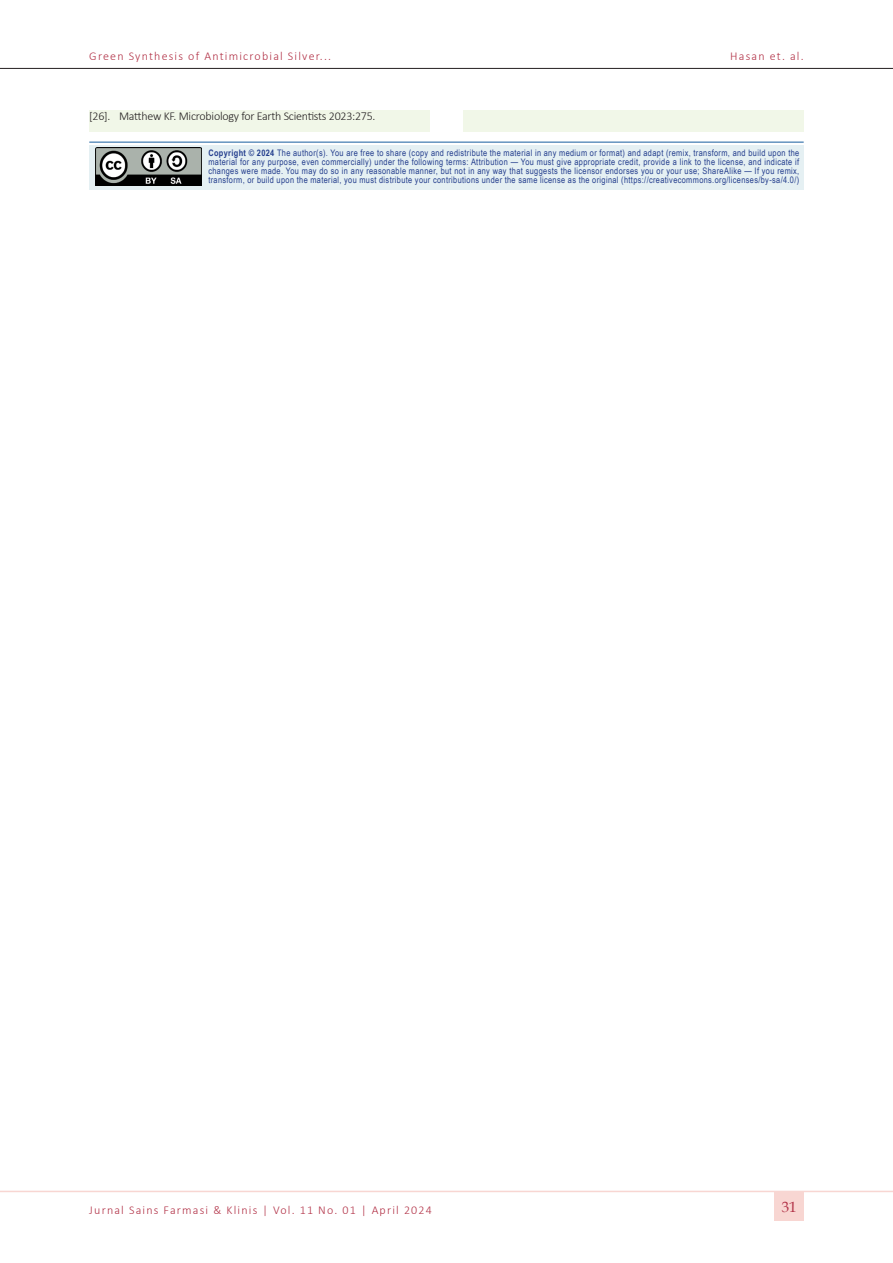
<style>
.page{position:relative;width:893px;height:1263px;background:#fff}
.page>*{position:absolute;margin:0;border:0;box-sizing:border-box;transform-origin:0 0}
.t1{font:15px "Book Antiqua";color:#b23247}
.t2{font:300 12px "Calibri";letter-spacing:.1em;color:#b23247}
.t3{font:300 12px "Calibri";letter-spacing:-.02em;color:#231f20}
.t4{font:9px/9px "Arial Narrow";letter-spacing:.04em;color:#253f8e;text-align:justify}
.s1{font-weight:700}
</style>
<div class="page">
<hr style="left:0;top:68px;width:893px;height:1px;background:#231f20">
<hr style="left:0;top:1191px;width:893px;height:1px;background:#f8d6d2">
<div style="left:774px;top:1191px;width:30px;height:30px;background:#f8d6d2"></div>
<div style="left:89px;top:145px;width:715px;height:44px;background:#e5f0f3"></div>
<hr style="left:89px;top:142px;width:715px;height:1px;background:#175d9e">
<img style="left:96px;top:148px;width:106px;height:37px">
<div style="left:89px;top:111px;width:340px;height:21px;background:#f1f7e8"></div>
<div style="left:463px;top:111px;width:341px;height:21px;background:#f1f7e8"></div>
<h2 class="t2" style="left:89px;top:49px;width:243px">Green Synthesis of Antimicrobial Silver...</h2>
<h2 class="t2" style="left:730px;top:49px;width:75px">Hasan et. al.</h2>
<p class="t3" style="left:89px;top:108px;width:288px">[26]. Matthew KF. Microbiology for Earth Scientists 2023:275.</p>
<p class="t4" style="left:208px;top:148px;width:592px"><span class="s1">Copyright © 2024</span> The author(s). You are free to share (copy and redistribute the material in any medium or format) and adapt (remix, transform, and build upon the material for any purpose, even commercially) under the following terms: Attribution — You must give appropriate credit, provide a link to the license, and indicate if changes were made. You may do so in any reasonable manner, but not in any way that suggests the licensor endorses you or your use; ShareAlike — If you remix, transform, or build upon the material, you must distribute your contributions under the same license as the original (https://creativecommons.org/licenses/by-sa/4.0/)</p>
<h2 class="t2" style="left:89px;top:1202px;width:344px">Jurnal Sains Farmasi &amp; Klinis | Vol. 11 No. 01 | April 2024</h2>
<h1 class="t1" style="left:782px;top:1196px;width:16px">31</h1>
</div>
